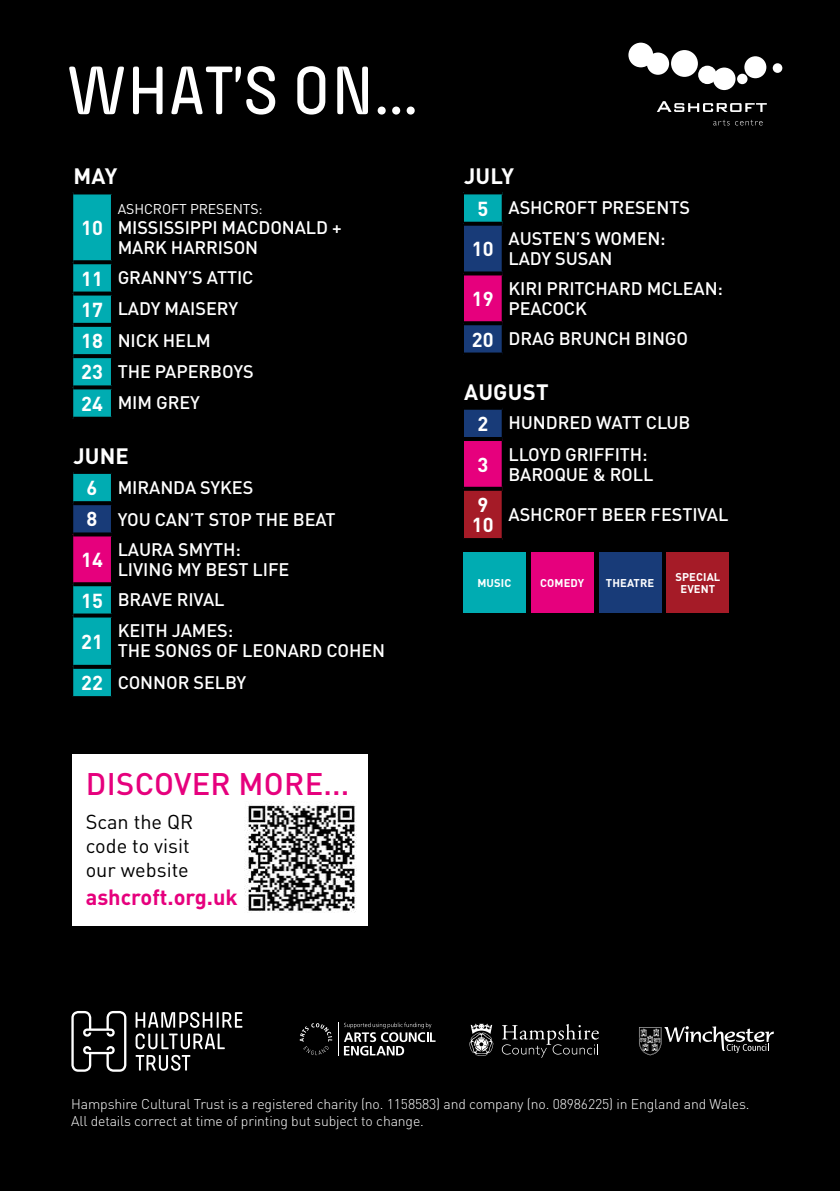
<style>
.page{position:relative;width:840px;height:1191px;background:#fff}
.page>*{position:absolute;margin:0;border:0;box-sizing:border-box;transform-origin:0 0}
.t1{font:500 71.4px "Pilcrow Soft";color:#fff}
.t2{font:500 30.8px "DIN Pro";letter-spacing:.01em;color:#e6007d}
.t3{font:700 22px "DIN Pro";letter-spacing:.01em;color:#fff}
.t4{font:700 21.8px "DIN Pro";color:#e6007d}
.t5{font:20px/23.6px "DIN Pro";color:#000}
.t6{font:700 20px/20px "DIN Pro";color:#fff}
.t7{font:500 18px/20px "DIN Pro";letter-spacing:-.005em;color:#fff}
.t8{font:300 14px/16.8px "DIN Pro";letter-spacing:-.01em;color:#fff}
.t9{font:14px "DIN Pro";letter-spacing:-.005em;color:#fff}
.t10{font:700 11.2px/12px "DIN Pro";letter-spacing:.01em;color:#fff;text-align:center}
.s1{font-weight:700;font-size:20px}
</style>
<div class="page">
<div style="left:0;top:0;width:839px;height:1191px;background:#000"></div>
<svg style="left:639px;top:1026px;width:134px;height:29px"></svg>
<svg style="left:501px;top:1024px;width:97px;height:33px"></svg>
<svg style="left:469px;top:1023px;width:24px;height:33px"></svg>
<svg style="left:299px;top:1023px;width:33px;height:32px"></svg>
<svg style="left:344px;top:1022px;width:91px;height:33px"></svg>
<hr style="left:337px;top:1022px;width:1px;height:33px;background:#fff">
<div style="left:736px;top:74px;width:11px;height:10px;background:#fff;border-radius:50%"></div>
<div style="left:628px;top:43px;width:24px;height:24px;background:#fff;border-radius:50%"></div>
<div style="left:670px;top:50px;width:27px;height:27px;background:#fff;border-radius:50%"></div>
<div style="left:697px;top:66px;width:19px;height:18px;background:#fff;border-radius:50%"></div>
<div style="left:712px;top:68px;width:23px;height:22px;background:#fff;border-radius:50%"></div>
<div style="left:744px;top:56px;width:22px;height:22px;background:#fff;border-radius:50%"></div>
<div style="left:646px;top:53px;width:22px;height:22px;background:#fff;border-radius:50%"></div>
<svg style="left:657px;top:101px;width:109px;height:11px"></svg>
<div style="left:772px;top:63px;width:9px;height:10px;background:#fff;border-radius:50%"></div>
<svg style="left:713px;top:120px;width:49px;height:5px"></svg>
<svg style="left:73px;top:194px;width:38px;height:502px;background:#009398"></svg>
<div style="left:72px;top:503px;width:40px;height:31px;background:#183b78"></div>
<div style="left:72px;top:534px;width:40px;height:50px;background:#e6007d"></div>
<hr style="left:71px;top:503px;width:2px;height:31px;background:#000">
<hr style="left:111px;top:505px;width:2px;height:27px;background:#000">
<hr style="left:71px;top:534px;width:2px;height:50px;background:#000">
<hr style="left:111px;top:536px;width:2px;height:46px;background:#000">
<svg style="left:73px;top:260px;width:39px;height:4px"></svg>
<svg style="left:73px;top:291px;width:39px;height:4px"></svg>
<svg style="left:73px;top:323px;width:39px;height:4px"></svg>
<svg style="left:73px;top:354px;width:39px;height:4px"></svg>
<svg style="left:73px;top:385px;width:39px;height:4px"></svg>
<hr style="left:73px;top:417px;width:39px;height:4px;background:#000">
<svg style="left:73px;top:470px;width:39px;height:4px"></svg>
<svg style="left:73px;top:501px;width:39px;height:4px"></svg>
<svg style="left:73px;top:532px;width:39px;height:4px"></svg>
<svg style="left:73px;top:582px;width:39px;height:4px"></svg>
<svg style="left:73px;top:613px;width:39px;height:4px"></svg>
<svg style="left:73px;top:665px;width:39px;height:4px"></svg>
<svg style="left:72px;top:696px;width:40px;height:1px"></svg>
<div style="left:462px;top:192px;width:40px;height:32px;background:#00acb2"></div>
<svg style="left:464px;top:226px;width:37px;height:261px"></svg>
<div style="left:462px;top:489px;width:40px;height:51px;background:#a51b27"></div>
<hr style="left:461px;top:192px;width:2px;height:32px;background:#000">
<hr style="left:501px;top:194px;width:2px;height:28px;background:#000">
<hr style="left:461px;top:489px;width:2px;height:49px;background:#000">
<hr style="left:501px;top:491px;width:2px;height:47px;background:#000">
<hr style="left:463px;top:190px;width:39px;height:4px;background:#000">
<svg style="left:463px;top:222px;width:39px;height:4px"></svg>
<svg style="left:463px;top:271px;width:39px;height:4px"></svg>
<svg style="left:463px;top:321px;width:39px;height:4px"></svg>
<svg style="left:463px;top:352px;width:39px;height:4px"></svg>
<svg style="left:464px;top:406px;width:38px;height:4px"></svg>
<hr style="left:463px;top:437px;width:39px;height:4px;background:#000">
<svg style="left:463px;top:488px;width:39px;height:3px"></svg>
<hr style="left:461px;top:538px;width:41px;height:4px;background:#000">
<svg style="left:71px;top:1011px;width:55px;height:60px"></svg>
<svg style="left:135px;top:1033px;width:90px;height:37px"></svg>
<svg style="left:135px;top:1012px;width:107px;height:15px"></svg>
<div style="left:72px;top:754px;width:295px;height:172px;background:#fff"></div>
<img style="left:245px;top:801px;width:112px;height:112px">
<div style="left:463px;top:552px;width:62px;height:60px;background:#00acb2"></div>
<div style="left:531px;top:552px;width:62px;height:60px;background:#e6007d"></div>
<div style="left:598px;top:552px;width:62px;height:60px;background:#183b78"></div>
<div style="left:666px;top:552px;width:62px;height:60px;background:#a51b27"></div>
<h1 class="t1" style="left:67px;top:55px;width:352px">WHAT’S ON...</h1>
<p class="t3" style="left:73px;top:158px;width:46px">MAY</p>
<p class="t6" style="left:81px;top:215px;width:23px">10</p>
<p class="t9" style="left:118px;top:200px;width:146px">ASHCROFT PRESENTS:</p>
<p class="t7" style="left:118px;top:216px;width:225px">MISSISSIPPI MACDONALD +<br>MARK HARRISON</p>
<p class="t7" style="left:81px;top:260px;width:174px;line-height:31.2px"><span class="s1">11</span> GRANNY’S ATTIC<br><span class="s1">17</span> LADY MAISERY<br><span class="s1">18</span> NICK HELM<br><span class="s1">23</span> THE PAPERBOYS<br><span class="s1">24</span> MIM GREY</p>
<p class="t3" style="left:73px;top:437px;width:57px">JUNE</p>
<p class="t7" style="left:87px;top:469px;width:250px;line-height:32px"><span class="s1">6</span> MIRANDA SYKES<br><span class="s1">8</span> YOU CAN’T STOP THE BEAT</p>
<p class="t6" style="left:81px;top:547px;width:23px">14</p>
<p class="t7" style="left:118px;top:538px;width:173px">LAURA SMYTH:<br>LIVING MY BEST LIFE</p>
<p class="t7" style="left:81px;top:587px;width:145px"><span class="s1">15</span> BRAVE RIVAL</p>
<p class="t6" style="left:81px;top:629px;width:23px">21</p>
<p class="t7" style="left:118px;top:619px;width:269px">KEITH JAMES:<br>THE SONGS OF LEONARD COHEN</p>
<p class="t7" style="left:81px;top:670px;width:166px"><span class="s1">22</span> CONNOR SELBY</p>
<h2 class="t2" style="left:86px;top:759px;width:265px">DISCOVER MORE...</h2>
<p class="t5" style="left:86px;top:809px;width:109px">Scan the QR code to visit our website</p>
<p class="t4" style="left:86px;top:879px;width:153px">ashcroft.org.uk</p>
<p class="t3" style="left:464px;top:158px;width:52px">JULY</p>
<p class="t7" style="left:477px;top:196px;width:214px"><span class="s1">5</span> ASHCROFT PRESENTS</p>
<p class="t6" style="left:471px;top:237px;width:23px">10</p>
<p class="t7" style="left:508px;top:227px;width:159px">AUSTEN’S WOMEN:<br>LADY SUSAN</p>
<p class="t6" style="left:471px;top:286px;width:23px">19</p>
<p class="t7" style="left:508px;top:277px;width:216px">KIRI PRITCHARD MCLEAN:<br>PEACOCK</p>
<p class="t7" style="left:471px;top:326px;width:217px"><span class="s1">20</span> DRAG BRUNCH BINGO</p>
<p class="t3" style="left:464px;top:373px;width:86px">AUGUST</p>
<p class="t7" style="left:477px;top:411px;width:214px"><span class="s1">2</span> HUNDRED WATT CLUB</p>
<p class="t6" style="left:477px;top:452px;width:12px">3</p>
<p class="t7" style="left:508px;top:442px;width:146px">LLOYD GRIFFITH:<br>BAROQUE &amp; ROLL</p>
<p class="t6" style="left:471px;top:492px;width:23px">9<br>10</p>
<p class="t7" style="left:508px;top:503px;width:221px">ASHCROFT BEER FESTIVAL</p>
<p class="t10" style="left:477px;top:575px;width:35px">MUSIC</p>
<p class="t10" style="left:540px;top:575px;width:45px">COMEDY</p>
<p class="t10" style="left:605px;top:575px;width:50px">THEATRE</p>
<p class="t10" style="left:675px;top:570px;width:46px">SPECIAL<br>EVENT</p>
<p class="t8" style="left:71px;top:1094px;width:679px">Hampshire Cultural Trust is a registered charity (no. 1158583) and company (no. 08986225) in England and Wales.<br>All details correct at time of printing but subject to change.</p>
</div>
